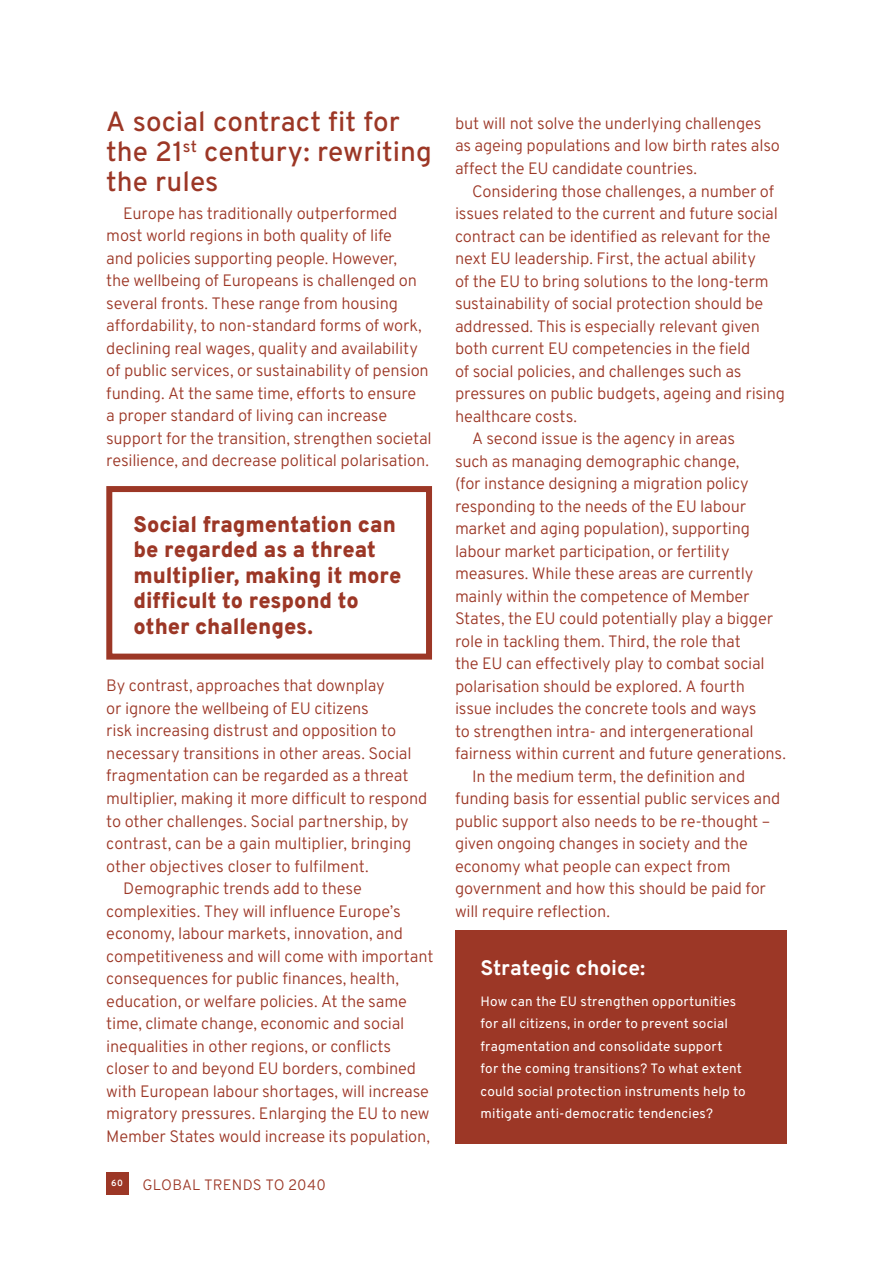
<style>
.page{position:relative;width:893px;height:1263px;background:#fff}
.page>*{position:absolute;margin:0;border:0;box-sizing:border-box;transform-origin:0 0}
.t1{font:500 27.75px/30px "Overpass";letter-spacing:.005em;color:#9c3726}
.t2{font:900 22.5px/25.5px "Overpass";color:#9c3726;scale:.96 1}
.t3{font:700 21px "Overpass";letter-spacing:-.005em;color:#fff}
.t4{font:300 16.5px/22.5px "Overpass";letter-spacing:-.01em;color:#9c3726}
.t5{font:300 15px "Overpass";letter-spacing:.01em;color:#9c3726}
.t6{font:13.5px/22.5px "Overpass";letter-spacing:.015em;color:#fff}
.t7{font:600 9px "Overpass";color:#fff}
</style>
<div class="page">
<div style="left:106px;top:1172px;width:22px;height:23px;background:#9c3726"></div>
<div style="left:455px;top:931px;width:332px;height:213px;background:#9c3726"></div>
<div style="left:106px;top:486px;width:326px;height:174px;border:6px solid #9c3726"></div>
<h1 class="t1" style="left:106px;top:105px;width:327px">A social contract fit for the 21<sup>st</sup> century: rewriting the rules</h1>
<p class="t4" style="left:106px;top:201px;width:327px;text-indent:17px">Europe has traditionally outperformed most world regions in both quality of life<br>and policies supporting people. However,<br>the wellbeing of Europeans is challenged on several fronts. These range from housing affordability, to non-standard forms of work, declining real wages, quality and availability of public services, or sustainability of pension funding. At the same time, efforts to ensure<br>a proper standard of living can increase support for the transition, strengthen societal resilience, and decrease political polarisation.</p>
<h2 class="t2" style="left:134px;top:510px;width:281px">Social fragmentation can be regarded as a threat multiplier, making it more difficult to respond to other challenges.</h2>
<p class="t4" style="left:106px;top:674px;width:280px">By contrast, approaches that downplay</p>
<p class="t4" style="left:106px;top:696px;width:264px">or ignore the wellbeing of EU citizens</p>
<p class="t4" style="left:106px;top:719px;width:291px">risk increasing distrust and opposition to</p>
<p class="t4" style="left:106px;top:741px;width:307px">necessary transitions in other areas. Social</p>
<p class="t4" style="left:106px;top:764px;width:304px">fragmentation can be regarded as a threat</p>
<p class="t4" style="left:106px;top:786px;width:323px">multiplier, making it more difficult to respond</p>
<p class="t4" style="left:106px;top:809px;width:304px">to other challenges. Social partnership, by</p>
<p class="t4" style="left:106px;top:831px;width:307px">contrast, can be a gain multiplier, bringing</p>
<p class="t4" style="left:106px;top:854px;width:264px">other objectives closer to fulfilment.</p>
<p class="t4" style="left:123px;top:876px;width:240px">Demographic trends add to these</p>
<p class="t4" style="left:106px;top:899px;width:296px">complexities. They will influence Europe’s</p>
<p class="t4" style="left:106px;top:921px;width:298px">economy, labour markets, innovation, and</p>
<p class="t4" style="left:106px;top:944px;width:329px">competitiveness and will come with important</p>
<p class="t4" style="left:106px;top:966px;width:294px">consequences for public finances, health,</p>
<p class="t4" style="left:106px;top:989px;width:302px">education, or welfare policies. At the same</p>
<p class="t4" style="left:106px;top:1011px;width:300px">time, climate change, economic and social</p>
<p class="t4" style="left:106px;top:1034px;width:286px">inequalities in other regions, or conflicts</p>
<p class="t4" style="left:106px;top:1056px;width:311px">closer to and beyond EU borders, combined</p>
<p class="t4" style="left:106px;top:1079px;width:324px">with European labour shortages, will increase</p>
<p class="t4" style="left:106px;top:1101px;width:325px">migratory pressures. Enlarging the EU to new</p>
<p class="t4" style="left:106px;top:1124px;width:325px">Member States would increase its population,</p>
<p class="t7" style="left:111px;top:1176px;width:13px">60</p>
<p class="t5" style="left:142px;top:1173px;width:185px">GLOBAL TRENDS TO 2040</p>
<p class="t4" style="left:455px;top:111px;width:326px">but will not solve the underlying challenges as ageing populations and low birth rates also affect the EU candidate countries.</p>
<p class="t4" style="left:472px;top:179px;width:304px">Considering those challenges, a number of</p>
<p class="t4" style="left:455px;top:201px;width:324px">issues related to the current and future social</p>
<p class="t4" style="left:455px;top:224px;width:317px">contract can be identified as relevant for the</p>
<p class="t4" style="left:455px;top:246px;width:303px">next EU leadership. First, the actual ability</p>
<p class="t4" style="left:455px;top:269px;width:315px">of the EU to bring solutions to the long-term</p>
<p class="t4" style="left:455px;top:291px;width:310px">sustainability of social protection should be</p>
<p class="t4" style="left:455px;top:314px;width:307px">addressed. This is especially relevant given</p>
<p class="t4" style="left:455px;top:336px;width:297px">both current EU competencies in the field</p>
<p class="t4" style="left:455px;top:359px;width:288px">of social policies, and challenges such as</p>
<p class="t4" style="left:455px;top:381px;width:332px">pressures on public budgets, ageing and rising</p>
<p class="t4" style="left:455px;top:404px;width:124px">healthcare costs.</p>
<p class="t4" style="left:472px;top:426px;width:265px">A second issue is the agency in areas</p>
<p class="t4" style="left:455px;top:449px;width:286px">such as managing demographic change,</p>
<p class="t4" style="left:455px;top:471px;width:295px">(for instance designing a migration policy</p>
<p class="t4" style="left:455px;top:494px;width:293px">responding to the needs of the EU labour</p>
<p class="t4" style="left:455px;top:517px;width:297px">market and aging population), supporting</p>
<p class="t4" style="left:455px;top:539px;width:276px">labour market participation, or fertility</p>
<p class="t4" style="left:455px;top:562px;width:300px">measures. While these areas are currently</p>
<p class="t4" style="left:455px;top:584px;width:296px">mainly within the competence of Member</p>
<p class="t4" style="left:455px;top:607px;width:320px">States, the EU could potentially play a bigger</p>
<p class="t4" style="left:455px;top:629px;width:287px">role in tackling them. Third, the role that</p>
<p class="t4" style="left:455px;top:652px;width:311px">the EU can effectively play to combat social</p>
<p class="t4" style="left:455px;top:674px;width:292px">polarisation should be explored. A fourth</p>
<p class="t4" style="left:455px;top:697px;width:303px">issue includes the concrete tools and ways</p>
<p class="t4" style="left:455px;top:719px;width:300px">to strengthen intra- and intergenerational</p>
<p class="t4" style="left:455px;top:742px;width:333px">fairness within current and future generations.</p>
<p class="t4" style="left:472px;top:764px;width:275px">In the medium term, the definition and</p>
<p class="t4" style="left:455px;top:787px;width:327px">funding basis for essential public services and</p>
<p class="t4" style="left:455px;top:809px;width:317px">public support also needs to be re-thought –</p>
<p class="t4" style="left:455px;top:832px;width:295px">given ongoing changes in society and the</p>
<p class="t4" style="left:455px;top:854px;width:277px">economy what people can expect from</p>
<p class="t4" style="left:455px;top:877px;width:312px">government and how this should be paid for</p>
<p class="t4" style="left:455px;top:899px;width:156px">will require reflection.</p>
<p class="t3" style="left:480px;top:951px;width:166px">Strategic choice:</p>
<p class="t6" style="left:480px;top:989px;width:267px">How can the EU strengthen opportunities for all citizens, in order to prevent social fragmentation and consolidate support<br>for the coming transitions? To what extent could social protection instruments help to mitigate anti-democratic tendencies?</p>
</div>
